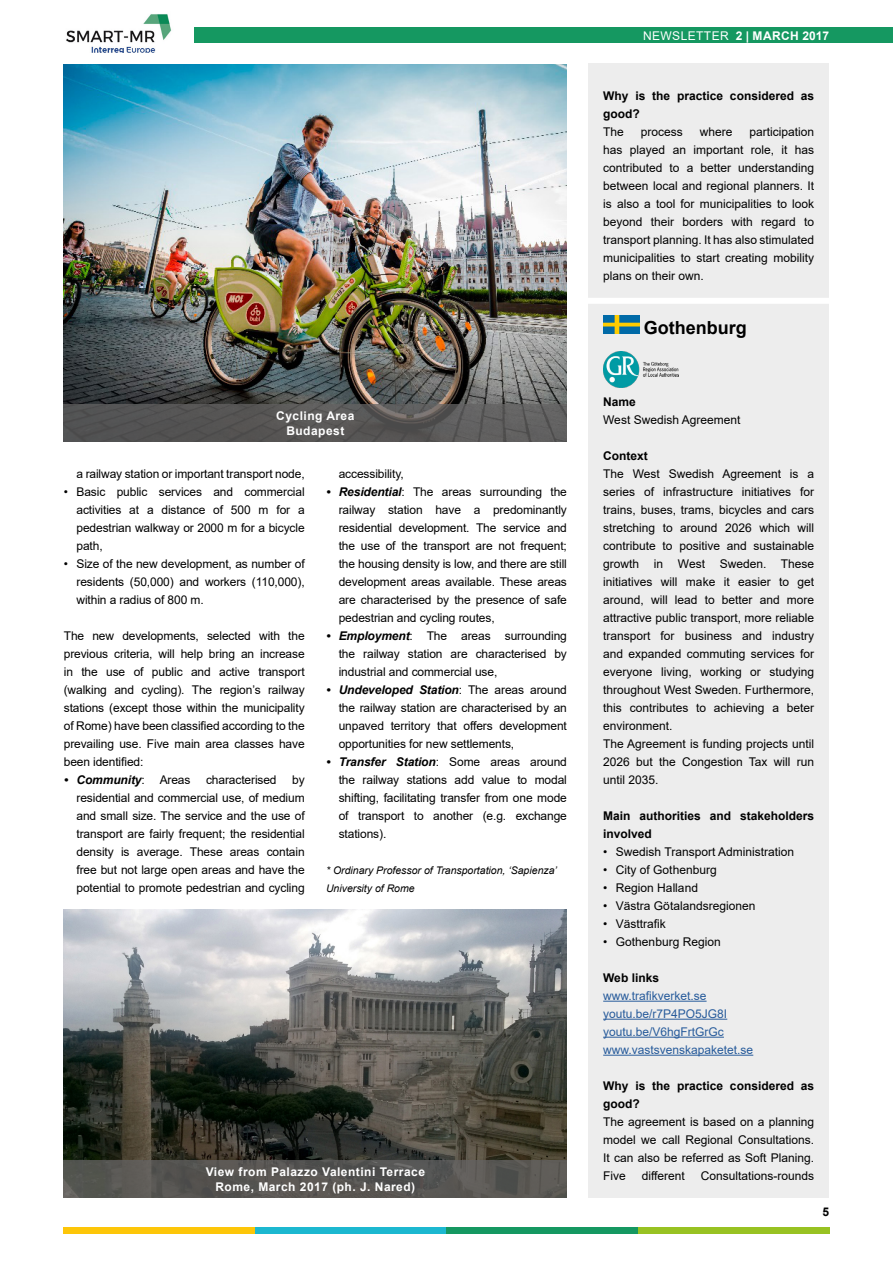
<style>
.page{position:relative;width:893px;height:1263px;background:#fff}
.page>*{position:absolute;margin:0;border:0;box-sizing:border-box;transform-origin:0 0}
.t1{font:700 18px "Arial";color:#000}
.t2{font:12px/18px "Arial";color:#000;text-align:justify}
.t3{font:700 12px/18px "Arial";color:#000}
.t4{font:700 12px/15px "Arial";letter-spacing:.04em;color:#fff;text-align:center}
.t5{font:12px/18px "Arial";color:#275b9b}
.t6{font:italic 700 12px "Arial";letter-spacing:-.01em;color:#000}
.t7{font:italic 10.5px/18px "Arial";color:#000}
.s1{font-weight:400;font-style:normal}
.s2{font-weight:700;font-style:italic}
.s3{font-weight:400}
</style>
<div class="page">
<div style="left:195px;top:28px;width:698px;height:15px;background:#159861"></div>
<img style="left:66px;top:14px;width:106px;height:39px">
<div style="left:64px;top:1227px;width:191px;height:7px;background:#fdc608"></div>
<div style="left:255px;top:1227px;width:191px;height:7px;background:#1cb8d0"></div>
<div style="left:446px;top:1227px;width:192px;height:7px;background:#159861"></div>
<div style="left:638px;top:1227px;width:191px;height:7px;background:#98c222"></div>
<div style="left:588px;top:64px;width:241px;height:1134px;background:#ededed"></div>
<hr style="left:603px;top:1001px;width:104px;height:1px;background:#275b9b">
<hr style="left:603px;top:1019px;width:124px;height:1px;background:#275b9b">
<hr style="left:603px;top:1037px;width:121px;height:1px;background:#275b9b">
<hr style="left:603px;top:1055px;width:150px;height:1px;background:#275b9b">
<img style="left:603px;top:316px;width:36px;height:18px">
<img style="left:603px;top:352px;width:75px;height:36px">
<img style="left:64px;top:910px;width:503px;height:250px">
<div style="left:576px;top:298px;width:265px;height:6px;background:#fff"></div>
<img style="left:64px;top:64px;width:503px;height:341px">
<svg style="left:64px;top:405px;width:503px;height:37px;background:#575656"></svg>
<div style="left:64px;top:1160px;width:503px;height:38px;background:linear-gradient(to right,#565551,#585654)"></div>
<p class="t4" style="left:276px;top:408px;width:80px">Cycling Area<br>Budapest</p>
<p class="t2" style="left:77px;top:464px;width:230px">a railway station or important transport node,</p>
<p class="t2" style="left:77px;top:482px;width:230px;text-indent:-13px">• Basic public services and commercial activities at a distance of 500 m for a pedestrian walkway or 2000 m for a bicycle path,</p>
<p class="t2" style="left:77px;top:554px;width:230px;text-indent:-13px">• Size of the new development, as number of residents (50,000) and workers (110,000), within a radius of 800 m.</p>
<p class="t2" style="left:64px;top:626px;width:242px">The new developments, selected with the previous criteria, will help bring an increase in the use of public and active transport (walking and cycling). The region’s railway stations (except those within the municipality of Rome) have been classified according to the prevailing use. Five main area classes have been identified:</p>
<p class="t6" style="left:64px;top:772px;width:128px">• Community<span class="s1">: Areas</span></p>
<p class="t2" style="left:206px;top:770px;width:72px">characterised</p>
<p class="t2" style="left:77px;top:770px;width:230px;text-indent:216px">by residential and commercial use, of medium and small size. The service and the use of transport are fairly frequent; the residential density is average. These areas contain free but not large open areas and have the potential to promote pedestrian and cycling</p>
<p class="t2" style="left:339px;top:464px;width:66px">accessibility,</p>
<p class="t2" style="left:339px;top:482px;width:230px;text-indent:-13px"><span class="s2">• Residential</span>: The areas surrounding the railway station have a predominantly residential development. The service and the use of the transport are not frequent; the housing density is low, and there are still development areas available. These areas are characterised by the presence of safe pedestrian and cycling routes,</p>
<p class="t2" style="left:339px;top:626px;width:230px;text-indent:-13px"><span class="s2">• Employment</span>: The areas surrounding the railway station are characterised by industrial and commercial use,</p>
<p class="t2" style="left:339px;top:680px;width:230px;text-indent:-13px"><span class="s2">• Undeveloped Station</span>: The areas around the railway station are characterised by an unpaved territory that offers development opportunities for new settlements,</p>
<p class="t2" style="left:339px;top:752px;width:230px;text-indent:-13px"><span class="s2">• Transfer Station</span>: Some areas around the railway stations add value to modal shifting, facilitating transfer from one mode of transport to another (e.g. exchange stations).</p>
<p class="t7" style="left:326px;top:861px;width:232px">* Ordinary Professor of Transportation, ‘Sapienza’<br>University of Rome</p>
<p class="t4" style="left:206px;top:1164px;width:221px">View from Palazzo Valentini Terrace<br>Rome, March 2017 (ph. J. Nared)</p>
<p class="t4" style="left:643px;top:29px;width:188px"><span class="s3">NEWSLETTER</span> 2 | MARCH 2017</p>
<p class="t3" style="left:603px;top:87px;width:212px">Why is the practice considered as good?</p>
<p class="t2" style="left:603px;top:122px;width:22px">The</p>
<p class="t2" style="left:641px;top:122px;width:44px">process</p>
<p class="t2" style="left:700px;top:122px;width:34px">where</p>
<p class="t2" style="left:603px;top:122px;width:213px;text-indent:146px">participation has played an important role, it has contributed to a better understanding between local and regional planners. It is also a tool for municipalities to look beyond their borders with regard to transport planning. It has also stimulated municipalities to start creating mobility plans on their own.</p>
<h1 class="t1" style="left:644px;top:315px;width:104px">Gothenburg</h1>
<p class="t3" style="left:603px;top:393px;width:34px">Name</p>
<p class="t2" style="left:603px;top:410px;width:139px">West Swedish Agreement</p>
<p class="t3" style="left:603px;top:447px;width:46px">Context</p>
<p class="t2" style="left:603px;top:464px;width:213px;text-align:left">The West Swedish Agreement is a series of infrastructure initiatives for trains, buses, trams, bicycles and cars stretching to around 2026 which will contribute to positive and sustainable growth in West Sweden. These initiatives will make it easier to get around, will lead to better and more attractive public transport, more reliable transport for business and industry and expanded commuting services for everyone living, working or studying throughout West Sweden. Furthermore, this contributes to achieving a beter environment.<br>The Agreement is funding projects until 2026 but the Congestion Tax will run until 2035.</p>
<p class="t3" style="left:603px;top:807px;width:213px">Main authorities and stakeholders involved</p>
<p class="t2" style="left:603px;top:842px;width:192px">• Swedish Transport Administration</p>
<p class="t2" style="left:603px;top:860px;width:115px">• City of Gothenburg</p>
<p class="t2" style="left:603px;top:878px;width:96px">• Region Halland</p>
<p class="t2" style="left:603px;top:896px;width:154px">• Västra Götalandsregionen</p>
<p class="t2" style="left:603px;top:914px;width:64px">• Västtrafik</p>
<p class="t2" style="left:603px;top:932px;width:119px">• Gothenburg Region</p>
<p class="t3" style="left:603px;top:969px;width:57px">Web links</p>
<p class="t5" style="left:603px;top:986px;width:152px">www.trafikverket.se youtu.be/r7P4PO5JG8I youtu.be/V6hgFrtGrGc www.vastsvenskapaketet.se</p>
<p class="t3" style="left:603px;top:1077px;width:212px">Why is the practice considered as good?</p>
<p class="t2" style="left:603px;top:1112px;width:212px">The agreement is based on a planning model we call Regional Consultations.<br>It can also be referred as Soft Planing.<br>Five</p>
<p class="t2" style="left:642px;top:1166px;width:45px">different</p>
<p class="t2" style="left:701px;top:1166px;width:115px">Consultations-rounds</p>
<p class="t3" style="left:822px;top:1203px;width:8px">5</p>
</div>
